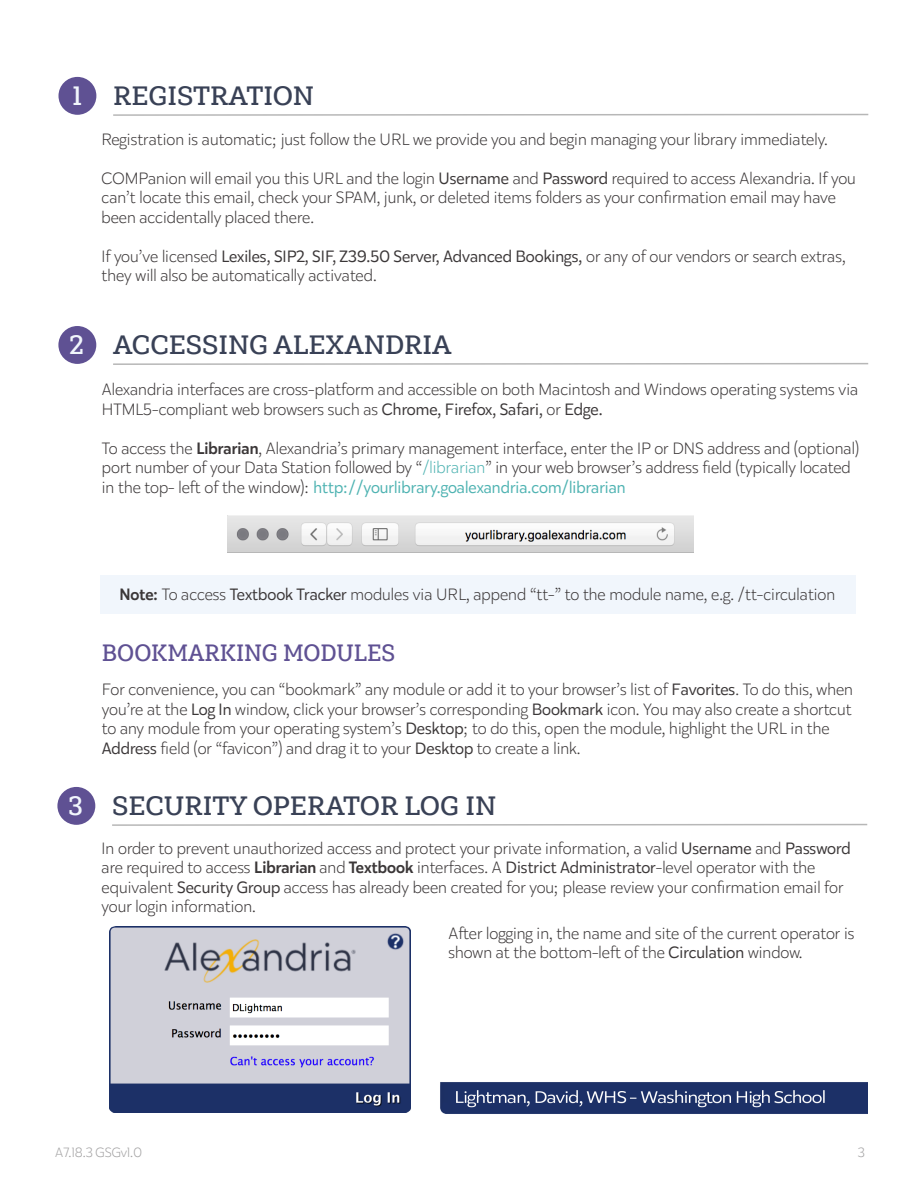
<style>
.page{position:relative;width:918px;height:1188px;background:#fff}
.page>*{position:absolute;margin:0;border:0;box-sizing:border-box;transform-origin:0 0}
.t1{font:600 27px "Weekly";color:#394156}
.t2{font:600 24px "Weekly";color:#5f5193;scale:.95 1}
.t3{font:300 16.5px/19.5px "Karu";color:#3b3738}
.t4{font:300 13.5px "Karu";color:#a3a2a3}
.s1{color:#f1f6fc}
.s2{font-weight:400}
.s3{font-weight:500}
.s4{color:#4fb3b2}
.s5{font-weight:400;color:#4fb3b2}
</style>
<div class="page">
<div style="left:58px;top:77px;width:38px;height:38px;background:#5f5193;border-radius:50%"></div>
<svg style="left:113px;top:113px;width:756px;height:3px"></svg>
<div style="left:58px;top:326px;width:38px;height:38px;background:#5f5193;border-radius:50%"></div>
<svg style="left:113px;top:363px;width:756px;height:2px"></svg>
<img style="left:228px;top:516px;width:465px;height:37px">
<div style="left:57px;top:787px;width:38px;height:38px;background:#5f5193;border-radius:50%"></div>
<svg style="left:112px;top:823px;width:756px;height:3px"></svg>
<img style="left:109px;top:926px;width:301px;height:186px">
<img style="left:440px;top:1082px;width:427px;height:32px">
<div style="left:101px;top:575px;width:755px;height:38px;background:#f1f6fc"></div>
<h1 class="t1" style="left:72px;top:80px;width:243px"><span class="s1">1</span> REGISTRATION</h1>
<p class="t3" style="left:102px;top:129px;width:728px">Registration is automatic; just follow the URL we provide you and begin managing your library immediately.</p>
<p class="t3" style="left:102px;top:168px;width:756px">COMPanion will email you this URL and the login <span class="s2">Username</span> and <span class="s2">Password</span> required to access Alexandria. If you can’t locate this email, check your SPAM, junk, or deleted items folders as your confirmation email may have been accidentally placed there.</p>
<p class="t3" style="left:102px;top:246px;width:746px">If you’ve licensed <span class="s2">Lexiles, SIP2, SIF, Z39.50 Server, Advanced Bookings,</span> or any of our vendors or search extras, they will also be automatically activated.</p>
<h1 class="t1" style="left:69px;top:330px;width:384px"><span class="s1">2</span> ACCESSING ALEXANDRIA</h1>
<p class="t3" style="left:102px;top:379px;width:758px">Alexandria interfaces are cross-platform and accessible on both Macintosh and Windows operating systems via<br>HTML5-compliant web browsers such as <span class="s2">Chrome, Firefox, Safari,</span> or <span class="s2">Edge.</span></p>
<p class="t3" style="left:102px;top:438px;width:759px">To access the <span class="s3">Librarian</span>, Alexandria’s primary management interface, enter the IP or DNS address and (optional) port number of your Data Station followed by “<span class="s4">/librarian</span>” in your web browser’s address field (typically located in the top- left of the window): <span class="s5">http://yourlibrary.goalexandria.com/librarian</span></p>
<p class="t3" style="left:119px;top:584px;width:717px"><span class="s3">Note:</span> To access <span class="s2">Textbook Tracker</span> modules via URL, append “tt-” to the module name, e.g. /tt-circulation</p>
<h2 class="t2" style="left:102px;top:639px;width:310px">BOOKMARKING MODULES</h2>
<p class="t3" style="left:102px;top:680px;width:753px">For convenience, you can “bookmark” any module or add it to your browser’s list of <span class="s2">Favorites</span>. To do this, when you’re at the <span class="s2">Log In</span> window, click your browser’s corresponding <span class="s2">Bookmark</span> icon. You may also create a shortcut to any module from your operating system’s <span class="s2">Desktop</span>; to do this, open the module, highlight the URL in the <span class="s2">Address</span> field (or “favicon”) and drag it to your <span class="s2">Desktop</span> to create a link.</p>
<h1 class="t1" style="left:68px;top:790px;width:430px"><span class="s1">3</span> SECURITY OPERATOR LOG IN</h1>
<p class="t3" style="left:102px;top:838px;width:751px">In order to prevent unauthorized access and protect your private information, a valid <span class="s2">Username</span> and <span class="s2">Password </span>are required to access <span class="s3">Librarian</span> and <span class="s3">Textbook</span> interfaces. A <span class="s2">District Administrator</span>-level operator with the equivalent <span class="s2">Security Group</span> access has already been created for you; please review your confirmation email for your login information.</p>
<p class="t3" style="left:448px;top:923px;width:408px">After logging in, the name and site of the current operator is shown at the bottom-left of the <span class="s2">Circulation</span> window.</p>
<p class="t4" style="left:55px;top:1143px;width:88px">A7.18.3 GSGv1.0</p>
<p class="t4" style="left:858px;top:1143px;width:8px">3</p>
</div>
